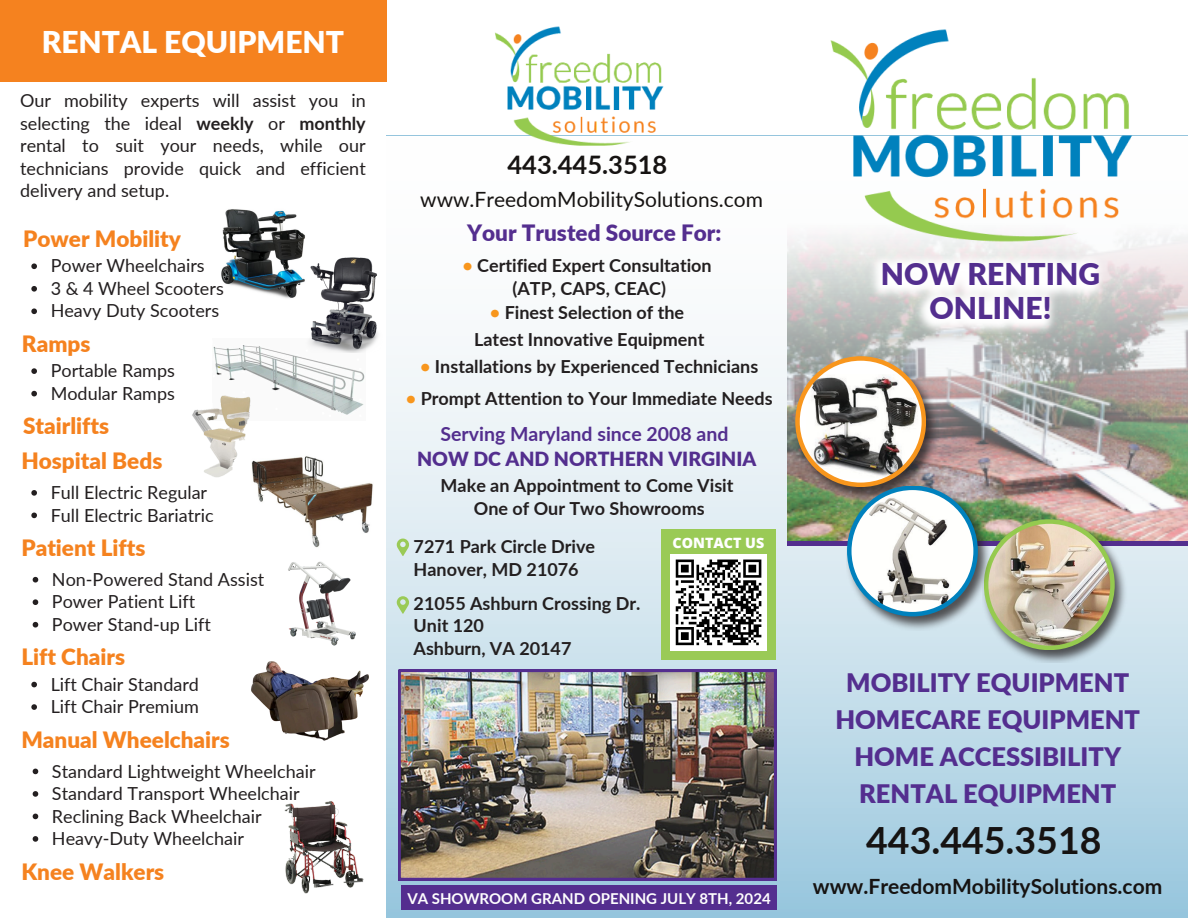
<style>
.page{position:relative;width:1188px;height:918px;background:#fff}
.page>*{position:absolute;margin:0;border:0;box-sizing:border-box;transform-origin:0 0}
.t1{font:700 37.5px "Lato";color:#161312}
.t2{font:900 30px/33.8px "Lato";color:#532e8e;text-align:center}
.t3{font:900 30px "Lato";color:#fff}
.t4{font:900 25.5px/37.2px "Lato";color:#542e8f;text-align:center}
.t5{font:700 25.5px "Lato";color:#161312}
.t6{font:900 22.5px "Lato";color:#f5821f}
.t7{font:900 22.5px "Lato";color:#542e8f}
.t8{font:21px "Lato";color:#161312}
.t9{font:700 21px "Lato";color:#161312}
.t10{font:700 19.5px "Lato";color:#532e8e}
.t11{font:900 19.5px "Lato";color:#532e8e}
.t12{font:18px/22.5px "Lato";color:#231f20;text-align:justify}
.t13{font:700 18px "Lato";color:#231f20}
.t14{font:700 15px "Lato";color:#fefefe}
.t15{font:800 14.25px "Open Sans";color:#fff}
.s1{font-weight:700}
.s2{color:#f8961d}
</style>
<div class="page">
<div style="left:387px;top:136px;width:801px;height:782px;background:linear-gradient(to bottom,#fff,#a4cce0)"></div>
<img style="left:788px;top:224px;width:400px;height:317px">
<img style="left:824px;top:29px;width:316px;height:220px">
<img style="left:793px;top:354px;width:146px;height:147px">
<img style="left:486px;top:26px;width:184px;height:127px">
<div style="left:787px;top:541px;width:401px;height:5px;background:#532e8e"></div>
<img style="left:982px;top:518px;width:146px;height:145px">
<img style="left:984px;top:519px;width:131px;height:131px">
<img style="left:846px;top:483px;width:145px;height:147px">
<img style="left:795px;top:356px;width:183px;height:260px">
<img style="left:399px;top:670px;width:377px;height:210px">
<img style="left:867px;top:253px;width:239px;height:80px">
<img style="left:213px;top:345px;width:152px;height:70px">
<img style="left:221px;top:209px;width:84px;height:90px">
<img style="left:288px;top:253px;width:99px;height:99px">
<img style="left:192px;top:390px;width:83px;height:88px">
<img style="left:251px;top:440px;width:122px;height:108px">
<svg style="left:33px;top:577px;width:5px;height:6px"></svg>
<svg style="left:33px;top:599px;width:5px;height:6px"></svg>
<svg style="left:33px;top:622px;width:5px;height:6px"></svg>
<img style="left:251px;top:661px;width:118px;height:80px">
<img style="left:288px;top:561px;width:68px;height:85px">
<img style="left:284px;top:801px;width:80px;height:93px">
<div style="left:0;top:0;width:387px;height:81px;background:#f5821f"></div>
<svg style="left:397px;top:539px;width:12px;height:17px"></svg>
<svg style="left:31px;top:263px;width:6px;height:6px"></svg>
<svg style="left:31px;top:286px;width:6px;height:6px"></svg>
<svg style="left:31px;top:308px;width:6px;height:6px"></svg>
<div style="left:401px;top:886px;width:376px;height:24px;background:#542e8f"></div>
<svg style="left:31px;top:368px;width:6px;height:6px"></svg>
<svg style="left:31px;top:391px;width:6px;height:5px"></svg>
<svg style="left:31px;top:490px;width:6px;height:6px"></svg>
<svg style="left:31px;top:513px;width:6px;height:5px"></svg>
<svg style="left:31px;top:682px;width:6px;height:5px"></svg>
<svg style="left:31px;top:704px;width:6px;height:6px"></svg>
<svg style="left:33px;top:769px;width:5px;height:5px"></svg>
<svg style="left:33px;top:791px;width:5px;height:6px"></svg>
<svg style="left:33px;top:814px;width:5px;height:5px"></svg>
<svg style="left:33px;top:836px;width:5px;height:6px"></svg>
<svg style="left:397px;top:596px;width:12px;height:18px"></svg>
<div style="left:661px;top:530px;width:115px;height:130px;background:#9aca56"></div>
<div style="left:671px;top:554px;width:96px;height:96px;background:#fff"></div>
<svg style="left:675px;top:559px;width:87px;height:87px"></svg>
<p class="t3" style="left:42px;top:23px;width:304px">RENTAL EQUIPMENT</p>
<p class="t12" style="left:20px;top:89px;width:347px">Our mobility experts will assist you in selecting the ideal <span class="s1">weekly</span> or <span class="s1">monthly </span>rental to suit your needs, while our technicians provide quick and efficient delivery and setup.</p>
<p class="t6" style="left:23px;top:225px;width:159px">Power Mobility</p>
<h5 class="t12" style="left:51px;top:254px;width:156px">Power Wheelchairs</h5>
<p class="t12" style="left:51px;top:277px;width:175px">3 &amp; 4 Wheel Scooters</p>
<p class="t12" style="left:51px;top:299px;width:170px">Heavy Duty Scooters</p>
<p class="t6" style="left:22px;top:329px;width:70px">Ramps</p>
<h4 class="t12" style="left:51px;top:359px;width:126px">Portable Ramps</h4>
<h6 class="t12" style="left:51px;top:382px;width:126px">Modular Ramps</h6>
<h5 class="t6" style="left:23px;top:412px;width:88px">Stairlifts</h5>
<p class="t6" style="left:21px;top:447px;width:142px">Hospital Beds</p>
<p class="t12" style="left:51px;top:481px;width:158px">Full Electric Regular</p>
<p class="t12" style="left:51px;top:503px;width:164px">Full Electric Bariatric</p>
<h5 class="t6" style="left:21px;top:534px;width:126px">Patient Lifts</h5>
<p class="t12" style="left:52px;top:568px;width:214px">Non-Powered Stand Assist</p>
<p class="t12" style="left:52px;top:590px;width:145px">Power Patient Lift</p>
<p class="t12" style="left:52px;top:613px;width:160px">Power Stand-up Lift</p>
<p class="t6" style="left:21px;top:643px;width:105px">Lift Chairs</p>
<p class="t12" style="left:51px;top:673px;width:150px">Lift Chair Standard</p>
<p class="t12" style="left:51px;top:695px;width:150px">Lift Chair Premium</p>
<p class="t6" style="left:21px;top:725px;width:210px">Manual Wheelchairs</p>
<p class="t12" style="left:52px;top:759px;width:265px">Standard Lightweight Wheelchair</p>
<p class="t12" style="left:52px;top:782px;width:249px">Standard Transport Wheelchair</p>
<p class="t12" style="left:52px;top:804px;width:211px">Reclining Back Wheelchair</p>
<p class="t12" style="left:52px;top:827px;width:193px">Heavy-Duty Wheelchair</p>
<p class="t6" style="left:21px;top:857px;width:144px">Knee Walkers</p>
<p class="t5" style="left:507px;top:149px;width:161px">443.445.3518</p>
<p class="t8" style="left:420px;top:187px;width:344px">www.FreedomMobilitySolutions.com</p>
<p class="t7" style="left:467px;top:219px;width:256px">Your Trusted Source For:</p>
<h5 class="t13" style="left:462px;top:255px;width:251px"><span class="s2">•</span> Certified Expert Consultation</h5>
<p class="t13" style="left:512px;top:277px;width:155px">(ATP, CAPS, CEAC)</p>
<p class="t13" style="left:490px;top:301px;width:196px"><span class="s2">•</span> Finest Selection of the</p>
<p class="t13" style="left:474px;top:328px;width:232px">Latest Innovative Equipment</p>
<p class="t13" style="left:420px;top:355px;width:340px"><span class="s2">•</span> Installations by Experienced Technicians</p>
<h5 class="t13" style="left:406px;top:388px;width:368px"><span class="s2">•</span> Prompt Attention to Your Immediate Needs</h5>
<p class="t10" style="left:440px;top:421px;width:290px">Serving Maryland since 2008 and</p>
<h5 class="t11" style="left:417px;top:447px;width:341px">NOW DC AND NORTHERN VIRGINIA</h5>
<h5 class="t13" style="left:441px;top:474px;width:295px">Make an Appointment to Come Visit</h5>
<p class="t13" style="left:474px;top:497px;width:232px">One of Our Two Showrooms</p>
<p class="t13" style="left:414px;top:535px;width:183px">7271 Park Circle Drive</p>
<p class="t13" style="left:414px;top:558px;width:167px">Hanover, MD 21076</p>
<p class="t13" style="left:414px;top:592px;width:228px">21055 Ashburn Crossing Dr.</p>
<p class="t13" style="left:414px;top:614px;width:72px">Unit 120</p>
<h5 class="t13" style="left:414px;top:637px;width:159px">Ashburn, VA 20147</h5>
<p class="t15" style="left:673px;top:532px;width:93px">CONTACT US</p>
<p class="t14" style="left:407px;top:889px;width:365px">VA SHOWROOM GRAND OPENING JULY 8TH, 2024</p>
<p class="t2" style="left:881px;top:256px;width:221px">NOW RENTING<br>ONLINE!</p>
<p class="t4" style="left:835px;top:663px;width:306px">MOBILITY EQUIPMENT<br>HOMECARE EQUIPMENT<br>HOME ACCESSIBILITY<br>RENTAL EQUIPMENT</p>
<h5 class="t1" style="left:866px;top:817px;width:237px">443.445.3518</h5>
<p class="t9" style="left:813px;top:873px;width:351px">www.FreedomMobilitySolutions.com</p>
</div>
